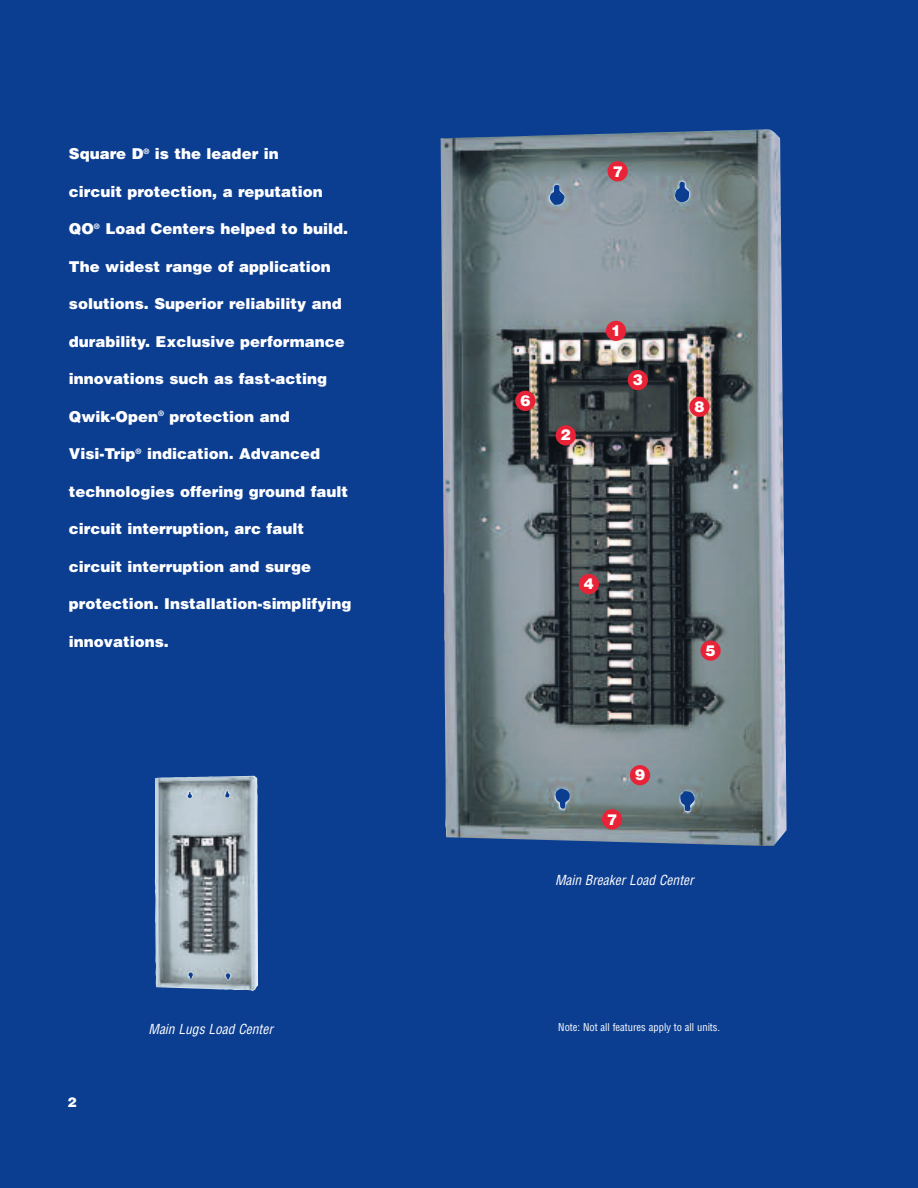
<style>
.page{position:relative;width:918px;height:1188px;background:#0b3d91}
.page>*{position:absolute;margin:0;border:0;box-sizing:border-box;transform-origin:0 0}
.t1{font:900 15px "Helvetica";color:#fff}
.t2{font:italic condensed 13.5px "Helvetica";color:#fff}
.t3{font:900 13.5px "Helvetica";color:#fff}
.t4{font:condensed 10.5px "Helvetica";color:#fff}
</style>
<div class="page">
<img style="left:441px;top:129px;width:346px;height:717px">
<div style="left:606px;top:321px;width:20px;height:20px;background:#e92337;border-radius:50%"></div>
<div style="left:556px;top:425px;width:20px;height:20px;background:#e92337;border-radius:50%"></div>
<div style="left:628px;top:370px;width:20px;height:20px;background:#e92337;border-radius:50%"></div>
<div style="left:579px;top:574px;width:20px;height:20px;background:#e92337;border-radius:50%"></div>
<div style="left:700px;top:640px;width:21px;height:21px;background:#e92337;border-radius:50%"></div>
<div style="left:515px;top:391px;width:20px;height:20px;background:#e92337;border-radius:50%"></div>
<div style="left:602px;top:809px;width:20px;height:20px;background:#e92337;border-radius:50%"></div>
<div style="left:608px;top:161px;width:20px;height:20px;background:#e92337;border-radius:50%"></div>
<div style="left:689px;top:397px;width:21px;height:20px;background:#e92337;border-radius:50%"></div>
<div style="left:630px;top:765px;width:20px;height:20px;background:#e92337;border-radius:50%"></div>
<img style="left:155px;top:776px;width:103px;height:215px">
<p class="t1" style="left:69px;top:145px;width:211px">Square D<sup>®</sup> is the leader in</p>
<p class="t1" style="left:69px;top:183px;width:256px">circuit protection, a reputation</p>
<p class="t1" style="left:69px;top:220px;width:281px">QO<sup>®</sup> Load Centers helped to build.</p>
<p class="t1" style="left:69px;top:258px;width:263px">The widest range of application</p>
<p class="t1" style="left:69px;top:295px;width:274px">solutions. Superior reliability and</p>
<p class="t1" style="left:69px;top:333px;width:277px">durability. Exclusive performance</p>
<p class="t1" style="left:69px;top:370px;width:260px">innovations such as fast-acting</p>
<p class="t1" style="left:69px;top:408px;width:222px">Qwik-Open<sup>®</sup> protection and</p>
<p class="t1" style="left:69px;top:445px;width:253px">Visi-Trip<sup>®</sup> indication. Advanced</p>
<p class="t1" style="left:69px;top:483px;width:281px">technologies offering ground fault</p>
<p class="t1" style="left:69px;top:520px;width:237px">circuit interruption, arc fault</p>
<p class="t1" style="left:69px;top:558px;width:244px">circuit interruption and surge</p>
<p class="t1" style="left:69px;top:595px;width:284px">protection. Installation-simplifying</p>
<p class="t1" style="left:69px;top:633px;width:102px">innovations.</p>
<p class="t1" style="left:613px;top:163px;width:12px">7</p>
<p class="t1" style="left:520px;top:392px;width:12px">6</p>
<p class="t1" style="left:561px;top:426px;width:12px">2</p>
<p class="t1" style="left:611px;top:322px;width:12px">1</p>
<p class="t1" style="left:633px;top:371px;width:12px">3</p>
<p class="t1" style="left:695px;top:398px;width:12px">8</p>
<p class="t1" style="left:584px;top:575px;width:12px">4</p>
<p class="t1" style="left:706px;top:642px;width:12px">5</p>
<p class="t1" style="left:607px;top:811px;width:12px">7</p>
<p class="t1" style="left:635px;top:766px;width:12px">9</p>
<p class="t2" style="left:555px;top:873px;width:140px">Main Breaker Load Center</p>
<p class="t3" style="left:67px;top:1095px;width:11px">2</p>
<p class="t2" style="left:148px;top:1022px;width:126px">Main Lugs Load Center</p>
<p class="t4" style="left:558px;top:1022px;width:163px">Note: Not all features apply to all units.</p>
</div>
